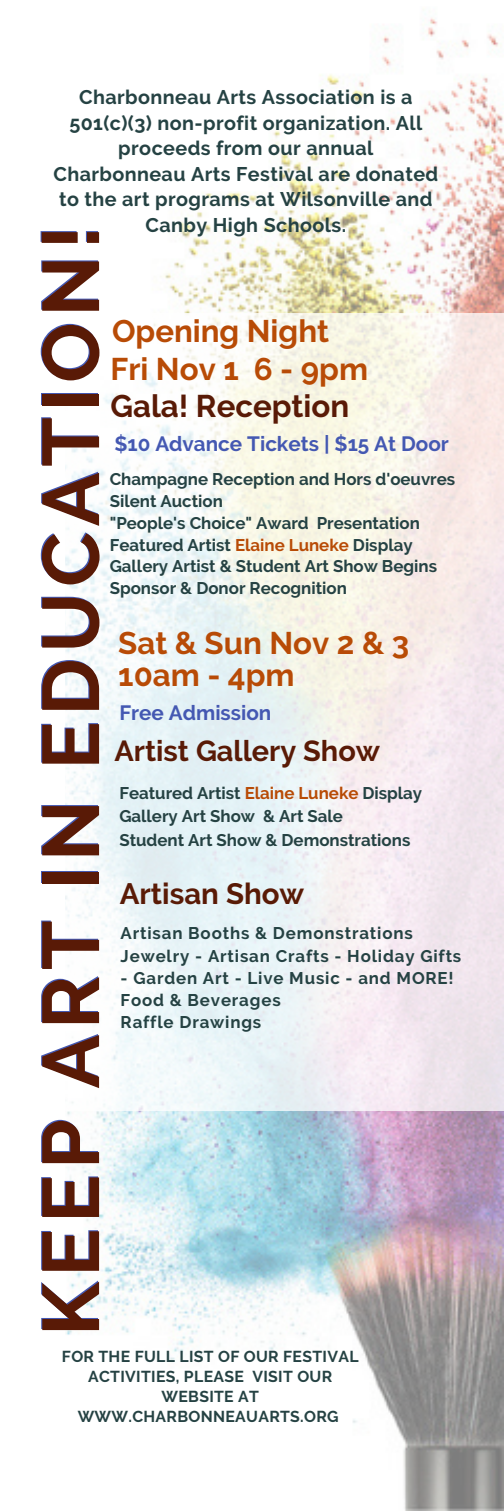
<style>
.page{position:relative;width:504px;height:1512px;background:#fff}
.page>*{position:absolute;margin:0;border:0;box-sizing:border-box;transform-origin:0 0}
.t1{font:700 80.15px "Raleway";letter-spacing:.07em;color:#591a06}
.t2{font:700 31.15px/31.8px "Raleway";color:#b84b06}
.t3{font:700 31.15px "Raleway";color:#591a06}
.t4{font:700 29.4px "Raleway";color:#591a06}
.t5{font:700 29.05px "Raleway";color:#591a06}
.t6{font:700 20.65px "Raleway";color:#4458b2}
.t7{font:700 19.6px/25.6px "Raleway";letter-spacing:.02em;color:#254243;text-align:center}
.t8{font:700 16.8px/21.7px "Raleway";color:#254243}
.t9{font:700 16.8px/22.1px "Raleway";letter-spacing:.05em;color:#254243}
.t10{font:700 15.75px/19.9px "Raleway";letter-spacing:.02em;color:#254243;text-align:center}
.s1{color:#b84b06}
</style>
<div class="page">
<img style="left:66px;top:18px;width:438px;height:1493px">
<svg style="left:65px;top:313px;width:439px;height:798px"></svg>
<p class="t7" style="left:53px;top:84px;width:386px">Charbonneau Arts Association is a<br>501(c)(3) non-profit organization. All proceeds from our annual<br>Charbonneau Arts Festival are donated to the art programs at Wilsonville and<br>Canby High Schools.</p>
<h1 class="t1" style="left:24px;top:1336px;width:1112px;rotate:-90deg">KEEP ART IN EDUCATION!</h1>
<h2 class="t2" style="left:112px;top:315px;width:219px">Opening Night</h2>
<h2 class="t2" style="left:110px;top:353px;width:259px">Fri Nov 1 6 - 9pm</h2>
<h2 class="t3" style="left:110px;top:387px;width:240px">Gala! Reception</h2>
<p class="t6" style="left:115px;top:432px;width:336px">$10 Advance Tickets | $15 At Door</p>
<p class="t8" style="left:110px;top:469px;width:347px">Champagne Reception and Hors d'oeuvres Silent Auction<br>"People's Choice" Award Presentation Featured Artist <span class="s1">Elaine Luneke</span> Display Gallery Artist &amp; Student Art Show Begins Sponsor &amp; Donor Recognition</p>
<h2 class="t2" style="left:118px;top:627px;width:292px">Sat &amp; Sun Nov 2 &amp; 3<br>10am - 4pm</h2>
<p class="t6" style="left:119px;top:701px;width:154px">Free Admission</p>
<h3 class="t5" style="left:115px;top:734px;width:267px">Artist Gallery Show</h3>
<p class="t8" style="left:119px;top:782px;width:304px;line-height:23.1px">Featured Artist <span class="s1">Elaine Luneke</span> Display<br>Gallery Art Show &amp; Art Sale<br>Student Art Show &amp; Demonstrations</p>
<h3 class="t4" style="left:120px;top:876px;width:186px">Artisan Show</h3>
<p class="t9" style="left:121px;top:922px;width:342px">Artisan Booths &amp; Demonstrations<br>Jewelry - Artisan Crafts - Holiday Gifts</p>
<p class="t9" style="left:121px;top:967px;width:335px">- Garden Art - Live Music - and MORE!<br>Food &amp; Beverages<br>Raffle Drawings</p>
<p class="t10" style="left:62px;top:1347px;width:298px">FOR THE FULL LIST OF OUR FESTIVAL<br>ACTIVITIES, PLEASE VISIT OUR<br>WEBSITE AT<br>WWW.CHARBONNEAUARTS.ORG</p>
</div>
